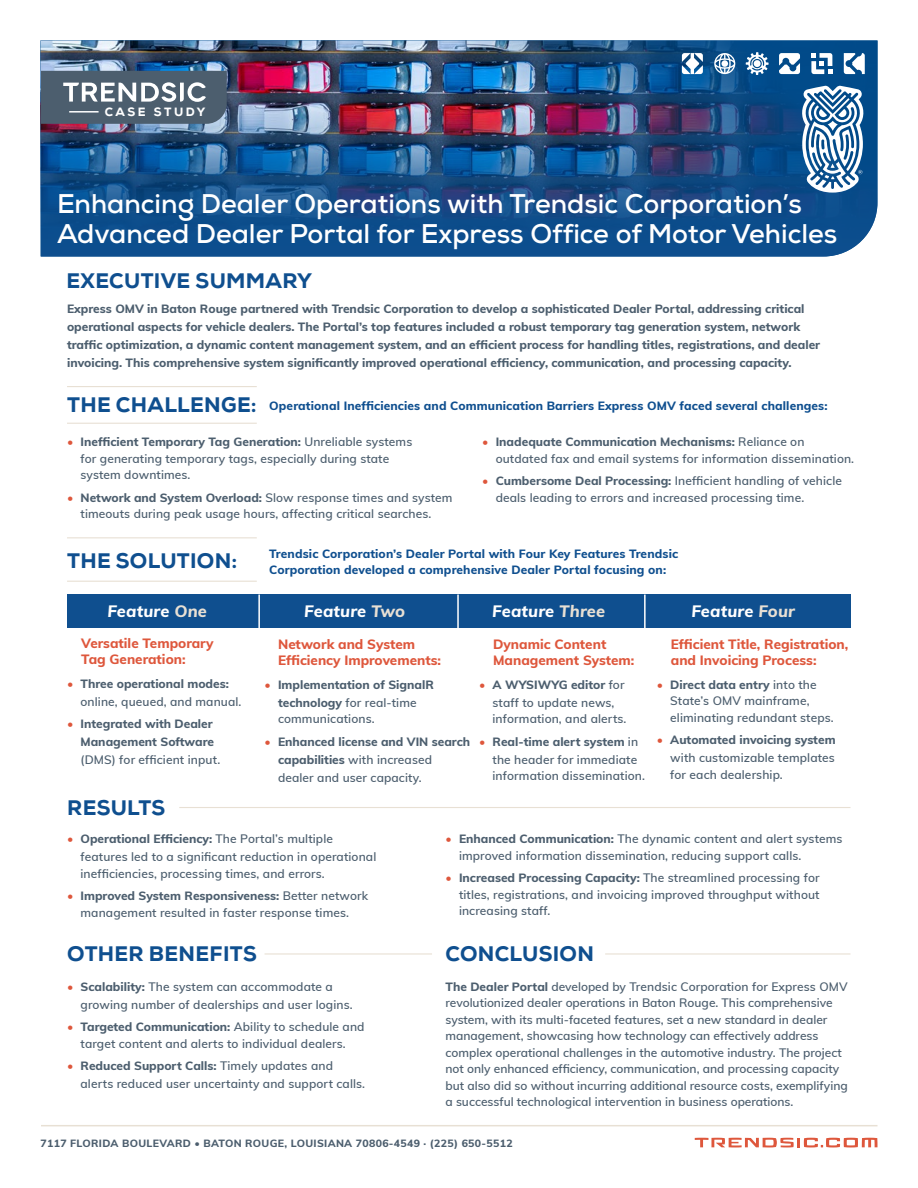
<style>
.page{position:relative;width:918px;height:1188px;background:#fff}
.page>*{position:absolute;margin:0;border:0;box-sizing:border-box;transform-origin:0 0}
.t1{font:700 27px/30px "Nexa";color:#fff}
.t2{font:800 21px "Nexa";letter-spacing:.015em;color:#0f4f8f}
.t3{font:italic 800 16.5px "Muli";letter-spacing:.01em;color:#fff}
.t4{font:800 13.5px/16.5px "Muli";color:#de573c}
.t5{font:600 12px/16.5px "Muli";letter-spacing:.01em;color:#4c5e6e}
.t6{font:800 12px/18px "Muli";color:#4c5e6e}
.t7{font:800 12px/16.5px "Muli";letter-spacing:.01em;color:#0f4f8f}
.t8{font:800 12px "Nexa";letter-spacing:.215em;color:#fff}
.t9{font:800 10.5px "Muli";letter-spacing:.03em;color:#4c5e6e}
.s1{font-weight:800;color:#de573c}
.s2{font-weight:800}
.s3{color:#e8e0d4}
.s4{color:#de573c}
.s5{font-weight:600}
</style>
<div class="page">
<div style="left:67px;top:595px;width:783px;height:33px;background:#0f4f8f"></div>
<img style="left:40px;top:40px;width:837px;height:216px">
<svg style="left:41px;top:148px;width:837px;height:108px;background:#15528e"></svg>
<hr style="left:179px;top:807px;width:672px;height:1px;background:#e8e0d4">
<hr style="left:67px;top:537px;width:190px;height:1px;background:#e8e0d4">
<hr style="left:67px;top:581px;width:190px;height:1px;background:#e8e0d4">
<hr style="left:67px;top:423px;width:190px;height:1px;background:#e8e0d4">
<hr style="left:67px;top:386px;width:190px;height:1px;background:#e8e0d4">
<hr style="left:265px;top:953px;width:167px;height:2px;background:#e8e0d4">
<hr style="left:605px;top:953px;width:245px;height:2px;background:#e8e0d4">
<hr style="left:41px;top:1125px;width:837px;height:1px;background:#e8e0d4">
<svg style="left:695px;top:1138px;width:183px;height:9px"></svg>
<svg style="left:41px;top:71px;width:186px;height:53px;background:#637280"></svg>
<hr style="left:69px;top:111px;width:30px;height:2px;background:#fff">
<svg style="left:811px;top:53px;width:21px;height:21px"></svg>
<svg style="left:844px;top:53px;width:21px;height:21px"></svg>
<svg style="left:779px;top:53px;width:21px;height:21px"></svg>
<svg style="left:682px;top:53px;width:21px;height:21px"></svg>
<svg style="left:714px;top:53px;width:21px;height:21px"></svg>
<div style="left:722px;top:60px;width:6px;height:7px;background:#fff;border-radius:50%"></div>
<svg style="left:746px;top:52px;width:23px;height:23px"></svg>
<svg style="left:801px;top:86px;width:64px;height:107px"></svg>
<hr style="left:258px;top:595px;width:2px;height:33px;background:#fff">
<hr style="left:457px;top:595px;width:2px;height:33px;background:#fff">
<hr style="left:644px;top:595px;width:2px;height:33px;background:#fff">
<p class="t8" style="left:105px;top:105px;width:102px">CASE STUDY</p>
<h1 class="t1" style="left:57px;top:188px;width:782px">Enhancing Dealer Operations with Trendsic Corporation’s<br>Advanced Dealer Portal for Express Office of Motor Vehicles</h1>
<h2 class="t2" style="left:67px;top:268px;width:247px">EXECUTIVE SUMMARY</h2>
<p class="t6" style="left:67px;top:299px;width:755px">Express OMV in Baton Rouge partnered with Trendsic Corporation to develop a sophisticated Dealer Portal, addressing critical operational aspects for vehicle dealers. The Portal’s top features included a robust temporary tag generation system, network traffic optimization, a dynamic content management system, and an efficient process for handling titles, registrations, and dealer invoicing. This comprehensive system significantly improved operational efficiency, communication, and processing capacity.</p>
<p class="t7" style="left:269px;top:397px;width:560px">Operational Inefficiencies and Communication Barriers Express OMV faced several challenges:</p>
<h2 class="t2" style="left:67px;top:391px;width:191px">THE CHALLENGE:</h2>
<p class="t5" style="left:81px;top:433px;width:333px;text-indent:-14px"><span class="s1">•</span> <span class="s2">Inefficient Temporary Tag Generation:</span> Unreliable systems for generating temporary tags, especially during state system downtimes.</p>
<p class="t5" style="left:81px;top:489px;width:373px;text-indent:-14px"><span class="s1">•</span> <span class="s2">Network and System Overload:</span> Slow response times and system timeouts during peak usage hours, affecting critical searches.</p>
<p class="t5" style="left:496px;top:433px;width:360px;text-indent:-14px"><span class="s1">•</span> <span class="s2">Inadequate Communication Mechanisms:</span> Reliance on outdated fax and email systems for information dissemination.</p>
<p class="t5" style="left:496px;top:472px;width:348px;text-indent:-14px"><span class="s1">•</span> <span class="s2">Cumbersome Deal Processing:</span> Inefficient handling of vehicle deals leading to errors and increased processing time.</p>
<p class="t7" style="left:269px;top:545px;width:410px">Trendsic Corporation’s Dealer Portal with Four Key Features Trendsic<br>Corporation developed a comprehensive Dealer Portal focusing on:</p>
<h2 class="t2" style="left:67px;top:547px;width:172px">THE SOLUTION:</h2>
<h3 class="t3" style="left:107px;top:599px;width:101px">Feature <span class="s3">One</span></h3>
<h3 class="t3" style="left:304px;top:599px;width:102px">Feature <span class="s3">Two</span></h3>
<h3 class="t3" style="left:492px;top:599px;width:114px">Feature <span class="s3">Three</span></h3>
<h3 class="t3" style="left:691px;top:599px;width:105px">Feature <span class="s3">Four</span></h3>
<p class="t4" style="left:81px;top:634px;width:134px">Versatile Temporary<br>Tag Generation:</p>
<p class="t4" style="left:278px;top:635px;width:164px">Network and System<br>Efficiency Improvements:</p>
<p class="t4" style="left:493px;top:635px;width:143px">Dynamic Content<br>Management System:</p>
<p class="t4" style="left:671px;top:635px;width:179px">Efficient Title, Registration, and Invoicing Process:</p>
<p class="t5" style="left:81px;top:674px;width:162px;line-height:18px;text-indent:-14px"><span class="s1">•</span> <span class="s2">Three operational modes: </span>online, queued, and manual.</p>
<p class="t6" style="left:67px;top:714px;width:149px;text-align:right"><span class="s4">•</span> Integrated with Dealer<br>Management Software</p>
<p class="t5" style="left:81px;top:751px;width:141px">(DMS) for efficient input.</p>
<h2 class="t2" style="left:67px;top:794px;width:100px">RESULTS</h2>
<p class="t6" style="left:265px;top:675px;width:171px;text-align:center"><span class="s4">•</span> Implementation of SignalR technology <span class="s5">for real-time</span></p>
<p class="t5" style="left:278px;top:710px;width:98px">communications.</p>
<p class="t6" style="left:278px;top:732px;width:194px;text-indent:-14px"><span class="s4">•</span> Enhanced license and VIN search capabilities <span class="s5">with increased dealer and user capacity.</span></p>
<p class="t5" style="left:479px;top:675px;width:147px;line-height:18px;text-align:center"><span class="s1">•</span> <span class="s2">A WYSIWYG editor</span> for staff to update news,</p>
<p class="t5" style="left:493px;top:710px;width:135px">information, and alerts.</p>
<p class="t5" style="left:479px;top:732px;width:161px;line-height:18px;text-align:right"><span class="s1">•</span> <span class="s2">Real-time alert system</span> in the header for immediate</p>
<p class="t5" style="left:493px;top:767px;width:154px">information dissemination.</p>
<p class="t5" style="left:670px;top:675px;width:165px;text-indent:-14px"><span class="s1">•</span> <span class="s2">Direct data entry</span> into the<br>State’s OMV mainframe, eliminating redundant steps.</p>
<p class="t5" style="left:657px;top:730px;width:180px;line-height:18px;text-align:right"><span class="s1">•</span> <span class="s2">Automated invoicing system </span>with customizable templates</p>
<p class="t5" style="left:670px;top:765px;width:114px">for each dealership.</p>
<p class="t5" style="left:81px;top:829px;width:297px;line-height:18px;text-indent:-14px"><span class="s1">•</span> <span class="s2">Operational Efficiency:</span> The Portal’s multiple features led to a significant reduction in operational</p>
<p class="t5" style="left:81px;top:864px;width:246px">inefficiencies, processing times, and errors.</p>
<p class="t5" style="left:67px;top:887px;width:303px;text-align:center"><span class="s1">•</span> <span class="s2">Improved System Responsiveness:</span> Better network management resulted in faster response times.</p>
<h2 class="t2" style="left:67px;top:941px;width:191px">OTHER BENEFITS</h2>
<p class="t5" style="left:81px;top:977px;width:274px;line-height:18px;text-indent:-14px"><span class="s1">•</span> <span class="s2">Scalability:</span> The system can accommodate a growing number of dealerships and user logins.</p>
<p class="t5" style="left:67px;top:1018px;width:299px;text-align:center"><span class="s1">•</span> <span class="s2">Targeted Communication:</span> Ability to schedule and target content and alerts to individual dealers.</p>
<p class="t5" style="left:81px;top:1057px;width:286px;line-height:18px;text-indent:-14px"><span class="s1">•</span> <span class="s2">Reduced Support Calls:</span> Timely updates and alerts reduced user uncertainty and support calls.</p>
<p class="t5" style="left:459px;top:830px;width:385px;text-indent:-14px"><span class="s1">•</span> <span class="s2">Enhanced Communication:</span> The dynamic content and alert systems improved information dissemination, reducing support calls.</p>
<p class="t5" style="left:459px;top:869px;width:362px;text-align:justify;text-indent:-14px"><span class="s1">•</span> <span class="s2">Increased Processing Capacity:</span> The streamlined processing for titles, registrations, and invoicing improved throughput without increasing staff.</p>
<h2 class="t2" style="left:446px;top:941px;width:150px">CONCLUSION</h2>
<p class="t5" style="left:446px;top:978px;width:404px"><span class="s2">The Dealer Portal</span> developed by Trendsic Corporation for Express OMV revolutionized dealer operations in Baton Rouge. This comprehensive system, with its multi-faceted features, set a new standard in dealer management, showcasing how technology can effectively address complex operational challenges in the automotive industry. The project not only enhanced efficiency, communication, and processing capacity but also did so without incurring additional resource costs, exemplifying a successful technological intervention in business operations.</p>
<p class="t9" style="left:40px;top:1136px;width:474px">7117 FLORIDA BOULEVARD • BATON ROUGE, LOUISIANA 70806-4549 · (225) 650-5512</p>
</div>
